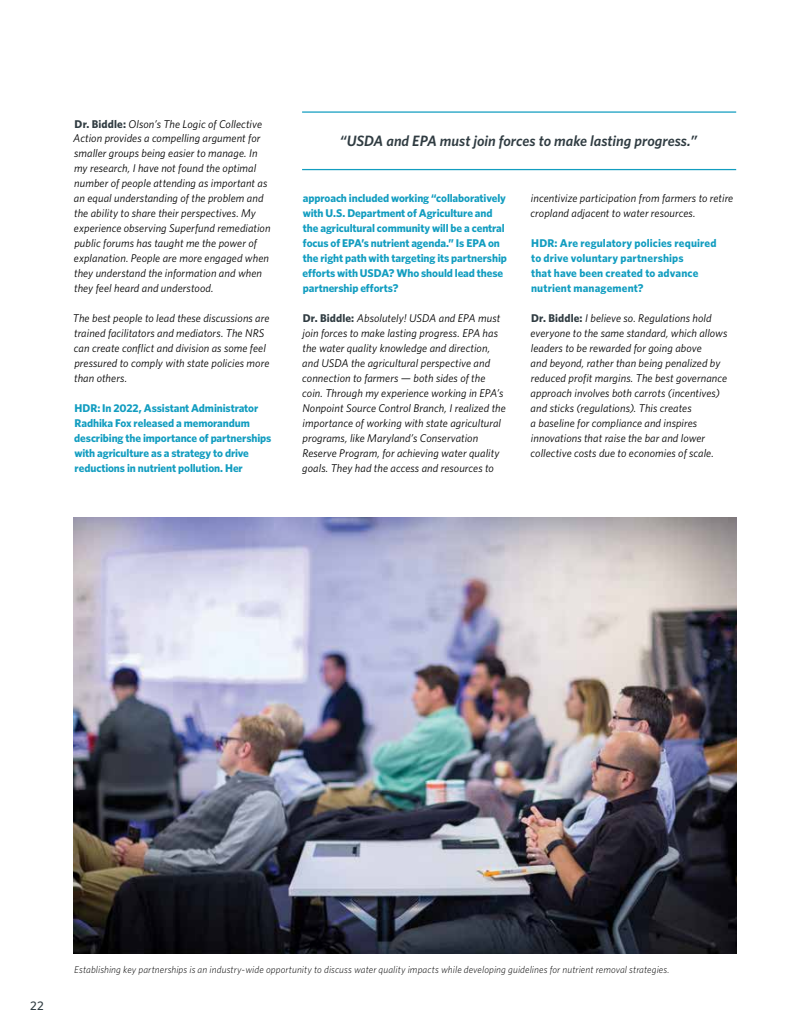
<style>
.page{position:relative;width:810px;height:1035px;background:#fff}
.page>*{position:absolute;margin:0;border:0;box-sizing:border-box;transform-origin:0 0}
.t1{font:italic 600 15px "Whitney";color:#303c42}
.t2{font:500 12.5px "Whitney";color:#303c42}
.t3{font:italic 11.25px/15px "Whitney";letter-spacing:.005em;color:#000}
.t4{font:700 11.25px/15px "Whitney";letter-spacing:-.01em;color:#129dc0}
.t5{font:700 11.25px/15px "Whitney";letter-spacing:.01em;color:#129dc0}
.t6{font:italic 300 10px "Whitney";letter-spacing:.01em;color:#000}
.s1{font-weight:700;font-style:normal;color:#303c42}
</style>
<div class="page">
<hr style="left:302px;top:111px;width:434px;height:2px;background:#129dc0">
<hr style="left:302px;top:169px;width:434px;height:1px;background:#129dc0">
<img style="left:74px;top:518px;width:662px;height:436px">
<p class="t3" style="left:73px;top:116px;width:199px"><span class="s1">Dr. Biddle:</span> Olson’s The Logic of Collective Action provides a compelling argument for smaller groups being easier to manage. In my research, I have not found the optimal number of people attending as important as an equal understanding of the problem and the ability to share their perspectives. My experience observing Superfund remediation public forums has taught me the power of explanation. People are more engaged when they understand the information and when they feel heard and understood.</p>
<p class="t3" style="left:73px;top:311px;width:198px">The best people to lead these discussions are trained facilitators and mediators. The NRS can create conflict and division as some feel pressured to comply with state policies more than others.</p>
<p class="t4" style="left:74px;top:401px;width:199px">HDR: In 2022, Assistant Administrator Radhika Fox released a memorandum describing the importance of partnerships with agriculture as a strategy to drive reductions in nutrient pollution. Her</p>
<h1 class="t1" style="left:340px;top:131px;width:359px">“USDA and EPA must join forces to make lasting progress.”</h1>
<p class="t4" style="left:303px;top:191px;width:206px">approach included working “collaboratively with U.S. Department of Agriculture and the agricultural community will be a central focus of EPA’s nutrient agenda.” Is EPA on the right path with targeting its partnership efforts with USDA? Who should lead these partnership efforts?</p>
<p class="t3" style="left:302px;top:311px;width:205px"><span class="s1">Dr. Biddle:</span> Absolutely! USDA and EPA must join forces to make lasting progress. EPA has the water quality knowledge and direction, and USDA the agricultural perspective and connection to farmers — both sides of the coin. Through my experience working in EPA’s Nonpoint Source Control Branch, I realized the importance of working with state agricultural programs, like Maryland’s Conservation Reserve Program, for achieving water quality goals. They had the access and resources to</p>
<p class="t3" style="left:531px;top:191px;width:204px">incentivize participation from farmers to retire cropland adjacent to water resources.</p>
<p class="t5" style="left:531px;top:236px;width:187px">HDR: Are regulatory policies required to drive voluntary partnerships<br>that have been created to advance nutrient management?</p>
<p class="t3" style="left:531px;top:311px;width:198px"><span class="s1">Dr. Biddle:</span> I believe so. Regulations hold everyone to the same standard, which allows leaders to be rewarded for going above<br>and beyond, rather than being penalized by reduced profit margins. The best governance approach involves both carrots (incentives) and sticks (regulations). This creates<br>a baseline for compliance and inspires innovations that raise the bar and lower collective costs due to economies of scale.</p>
<p class="t2" style="left:30px;top:997px;width:15px">22</p>
<p class="t6" style="left:74px;top:963px;width:597px">Establishing key partnerships is an industry-wide opportunity to discuss water quality impacts while developing guidelines for nutrient removal strategies.</p>
</div>
